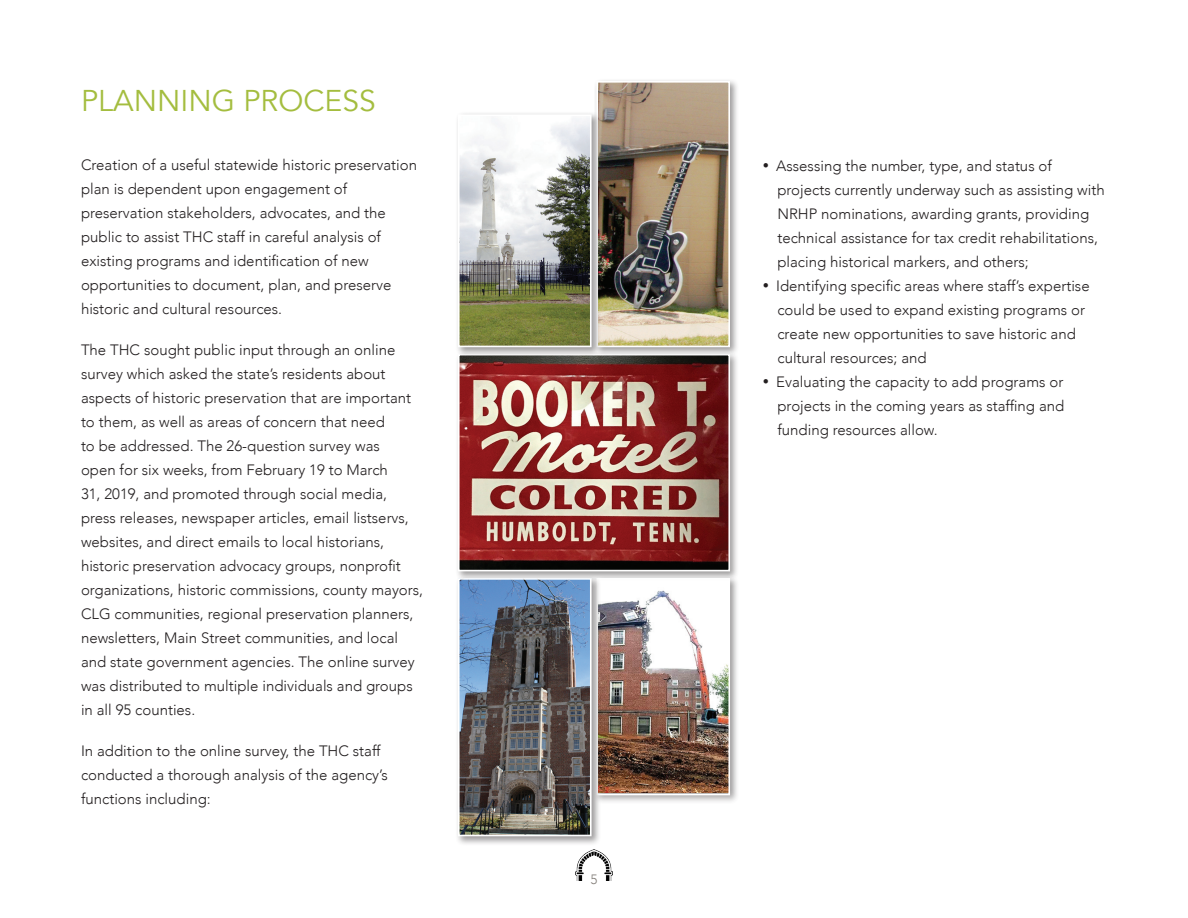
<style>
.page{position:relative;width:1188px;height:918px;background:#fff}
.page>*{position:absolute;margin:0;border:0;box-sizing:border-box;transform-origin:0 0}
.t1{font:30px "Avenir";color:#a4bd3f}
.t2{font:300 15px/24px "Avenir";color:#231f20}
.t3{font:300 13.5px "Avenir";color:#85807b}
</style>
<div class="page">
<img style="left:575px;top:849px;width:38px;height:31px">
<div style="left:455px;top:351px;width:284px;height:230px;background:#231f20;opacity:.45"></div>
<img style="left:461px;top:357px;width:266px;height:211px">
<div style="left:458px;top:354px;width:272px;height:217px;border:2px solid #fff"></div>
<div style="left:594px;top:575px;width:145px;height:230px;background:#231f20;opacity:.45"></div>
<img style="left:601px;top:581px;width:126px;height:211px">
<div style="left:596px;top:578px;width:134px;height:217px;border:2px solid #fff"></div>
<div style="left:455px;top:575px;width:146px;height:271px;background:#231f20;opacity:.45"></div>
<img style="left:461px;top:581px;width:128px;height:252px">
<div style="left:458px;top:578px;width:134px;height:258px;border:2px solid #fff"></div>
<div style="left:594px;top:78px;width:145px;height:278px;background:#231f20;opacity:.45"></div>
<img style="left:599px;top:84px;width:128px;height:260px">
<div style="left:596px;top:81px;width:134px;height:266px;border:2px solid #fff"></div>
<div style="left:455px;top:112px;width:146px;height:244px;background:#231f20;opacity:.45"></div>
<img style="left:461px;top:117px;width:128px;height:227px">
<div style="left:458px;top:114px;width:134px;height:233px;border:2px solid #fff"></div>
<h1 class="t1" style="left:81px;top:83px;width:296px">PLANNING PROCESS</h1>
<p class="t2" style="left:81px;top:152px;width:338px">Creation of a useful statewide historic preservation plan is dependent upon engagement of preservation stakeholders, advocates, and the public to assist THC staff in careful analysis of existing programs and identification of new opportunities to document, plan, and preserve historic and cultural resources.</p>
<p class="t2" style="left:81px;top:338px;width:344px">The THC sought public input through an online survey which asked the state’s residents about aspects of historic preservation that are important to them, as well as areas of concern that need<br>to be addressed. The 26-question survey was<br>open for six weeks, from February 19 to March<br>31, 2019, and promoted through social media, press releases, newspaper articles, email listservs, websites, and direct emails to local historians, historic preservation advocacy groups, nonprofit organizations, historic commissions, county mayors, CLG communities, regional preservation planners, newsletters, Main Street communities, and local and state government agencies. The online survey was distributed to multiple individuals and groups in all 95 counties.</p>
<p class="t2" style="left:81px;top:739px;width:308px">In addition to the online survey, the THC staff conducted a thorough analysis of the agency’s functions including:</p>
<p class="t2" style="left:777px;top:153px;width:329px;text-indent:-15px">• Assessing the number, type, and status of projects currently underway such as assisting with NRHP nominations, awarding grants, providing technical assistance for tax credit rehabilitations, placing historical markers, and others;</p>
<p class="t2" style="left:777px;top:273px;width:314px;text-indent:-15px">• Identifying specific areas where staff’s expertise could be used to expand existing programs or create new opportunities to save historic and cultural resources; and</p>
<p class="t2" style="left:777px;top:369px;width:288px;text-align:justify;text-indent:-15px">• Evaluating the capacity to add programs or projects in the coming years as staffing and funding resources allow.</p>
<p class="t3" style="left:591px;top:871px;width:9px">5</p>
</div>
